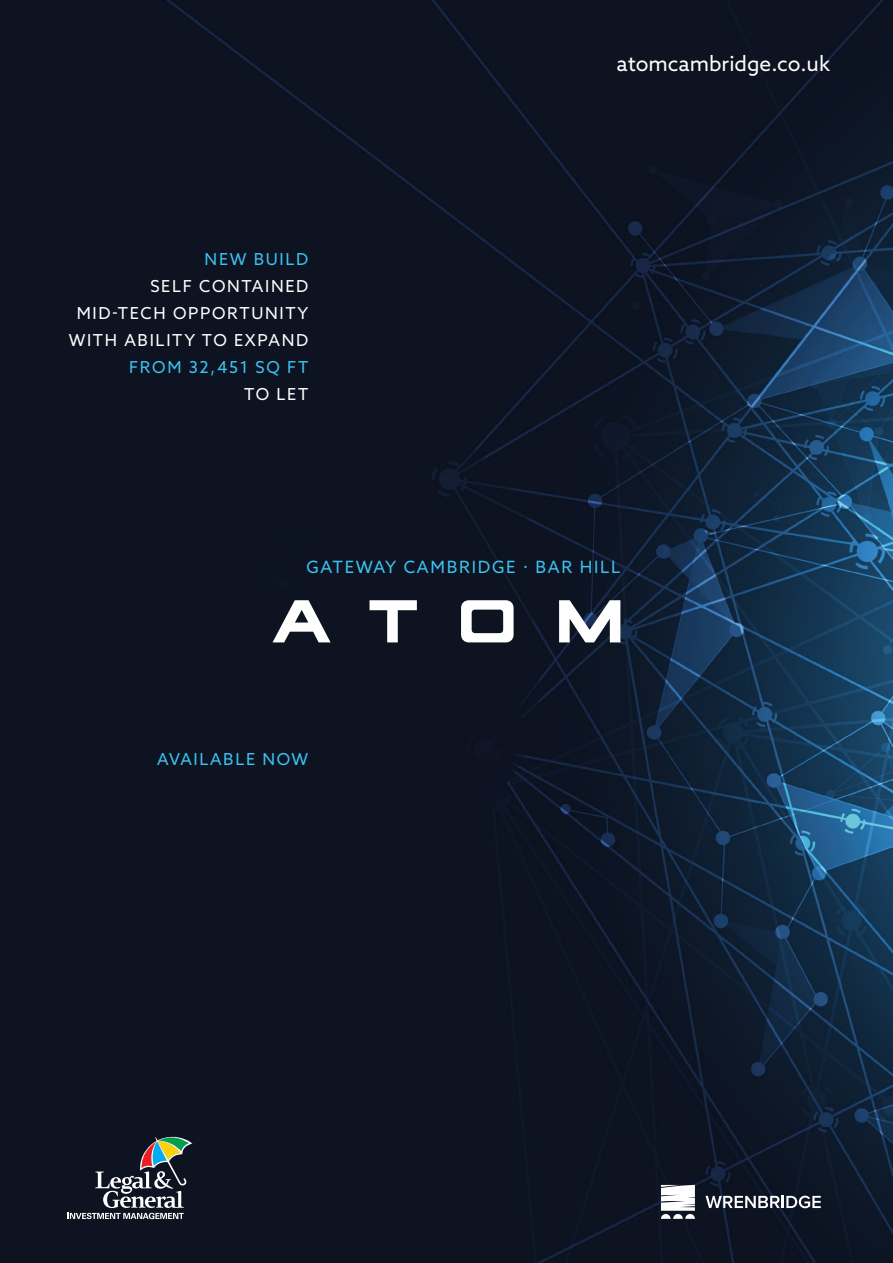
<style>
.page{position:relative;width:893px;height:1263px;background:#fff}
.page>*{position:absolute;margin:0;border:0;box-sizing:border-box;transform-origin:0 0}
.t1{font:21px "Azo Sans";color:#fff}
.t2{font:16.95px "Azo Sans";letter-spacing:.1em;color:#3cc2f1}
.t3{font:16.5px "Azo Sans";letter-spacing:.1em;color:#fff}
.t4{font:16.5px "Azo Sans";letter-spacing:.1em;color:#3cc2f1}
</style>
<div class="page">
<img style="left:0;top:0;width:893px;height:1263px">
<svg style="left:705px;top:1196px;width:116px;height:12px"></svg>
<svg style="left:661px;top:1185px;width:34px;height:34px"></svg>
<svg style="left:68px;top:1137px;width:124px;height:82px;background:#3b4148"></svg>
<svg style="left:273px;top:600px;width:58px;height:42px"></svg>
<svg style="left:369px;top:600px;width:48px;height:42px"></svg>
<svg style="left:461px;top:600px;width:53px;height:42px"></svg>
<svg style="left:559px;top:600px;width:61px;height:42px"></svg>
<p class="t4" style="left:205px;top:248px;width:105px">NEW BUILD</p>
<p class="t3" style="left:150px;top:275px;width:159px">SELF CONTAINED</p>
<p class="t3" style="left:77px;top:302px;width:233px">MID-TECH OPPORTUNITY</p>
<p class="t3" style="left:69px;top:329px;width:241px">WITH ABILITY TO EXPAND</p>
<p class="t4" style="left:129px;top:356px;width:181px">FROM 32,451 SQ FT</p>
<p class="t3" style="left:244px;top:383px;width:66px">TO LET</p>
<p class="t1" style="left:617px;top:49px;width:215px">atomcambridge.co.uk</p>
<p class="t2" style="left:306px;top:555px;width:315px">GATEWAY CAMBRIDGE · BAR HILL</p>
<p class="t4" style="left:157px;top:748px;width:153px">AVAILABLE NOW</p>
</div>
